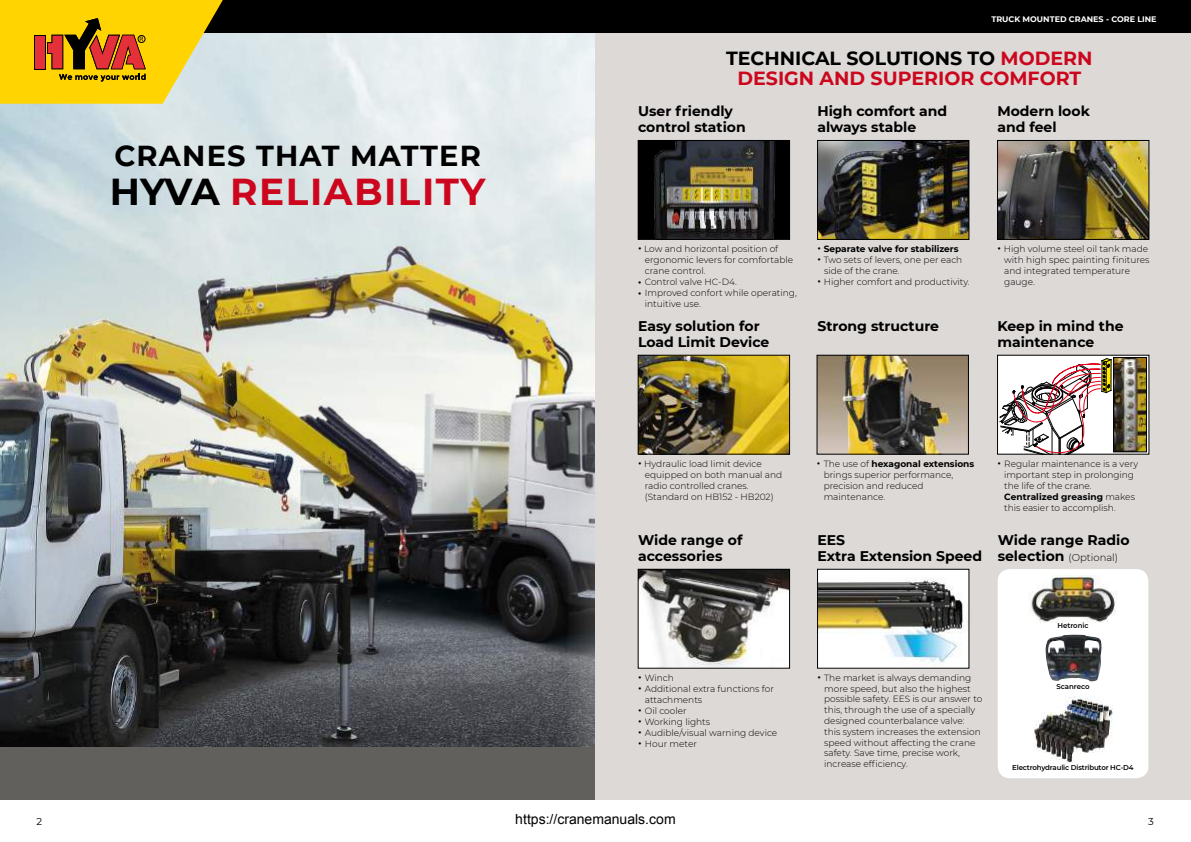
<style>
.page{position:relative;width:1191px;height:842px;background:#fff}
.page>*{position:absolute;margin:0;border:0;box-sizing:border-box;transform-origin:0 0}
.t1{font:700 37.4px "Montserrat";letter-spacing:.04em;color:#cc071d}
.t2{font:700 28.8px "Montserrat";letter-spacing:.04em;color:#000}
.t3{font:700 19px/20px "Montserrat";color:#cc071d;text-align:center}
.t4{font:700 14px/16px "Montserrat";color:#000}
.t5{font:300 10px "Montserrat";color:#000}
.t6{font:10px "Montserrat";color:#000}
.t7{font:300 9px/11px "Montserrat";color:#000}
.t8{font:700 9px "Montserrat";color:#000}
.t9{font:700 8px "Montserrat";color:#fff}
.t10{font:600 7px "Montserrat";letter-spacing:-.02em;color:#000}
.t11{font:600 7px "Montserrat";color:#000}
.s1{color:#000}
.s2{font-family:"Helvetica";font-weight:700;font-size:10px}
.s3{font-weight:700}
.s4{font-family:"Helvetica";font-size:10px}
.s5{font-weight:700;font-size:14px}
</style>
<div class="page">
<img style="left:0;top:33px;width:567px;height:714px">
<svg style="left:567px;top:33px;width:624px;height:767px"></svg>
<div style="left:0;top:747px;width:1191px;height:52px;background:#61605c"></div>
<div style="left:595px;top:3px;width:596px;height:796px;background:#dcd9d7"></div>
<div style="left:0;top:0;width:1191px;height:33px;background:#000"></div>
<svg style="left:0;top:0;width:223px;height:104px;background:#e3b721"></svg>
<img style="left:819px;top:357px;width:147px;height:95px">
<div style="left:817px;top:355px;width:151px;height:99px;border:1px solid #000"></div>
<img style="left:640px;top:357px;width:147px;height:95px">
<div style="left:638px;top:355px;width:151px;height:99px;border:1px solid #000"></div>
<img style="left:819px;top:571px;width:148px;height:95px">
<div style="left:817px;top:569px;width:152px;height:99px;border:1px solid #000"></div>
<img style="left:640px;top:571px;width:147px;height:95px">
<div style="left:638px;top:569px;width:151px;height:99px;border:1px solid #000"></div>
<img style="left:999px;top:142px;width:148px;height:96px">
<div style="left:997px;top:140px;width:152px;height:100px;border:1px solid #000"></div>
<div style="left:997px;top:569px;width:151px;height:209px;background:#fff;border-radius:12px"></div>
<img style="left:1029px;top:575px;width:88px;height:48px">
<img style="left:1033px;top:696px;width:79px;height:67px">
<img style="left:1045px;top:634px;width:56px;height:47px">
<svg style="left:999px;top:357px;width:148px;height:95px"></svg>
<img style="left:1115px;top:359px;width:29px;height:91px">
<div style="left:1113px;top:357px;width:33px;height:95px;border:1px solid #000"></div>
<svg style="left:999px;top:358px;width:112px;height:97px;background:#d2c4c3"></svg>
<img style="left:819px;top:142px;width:148px;height:96px">
<div style="left:817px;top:140px;width:152px;height:100px;border:1px solid #000"></div>
<div style="left:638px;top:140px;width:151px;height:99px;background:#000"></div>
<img style="left:653px;top:142px;width:123px;height:96px">
<div style="left:638px;top:140px;width:151px;height:100px;border:1px solid #000"></div>
<p class="t9" style="left:991px;top:14px;width:167px">TRUCK MOUNTED CRANES - CORE LINE</p>
<h2 class="t2" style="left:114px;top:135px;width:368px">CRANES THAT MATTER</h2>
<h1 class="t1" style="left:110px;top:164px;width:377px"><span class="s1">HYVA</span> RELIABILITY</h1>
<h3 class="t3" style="left:726px;top:47px;width:368px"><span class="s1">TECHNICAL SOLUTIONS TO</span> MODERN<br>DESIGN AND SUPERIOR COMFORT</h3>
<h3 class="t4" style="left:817px;top:102px;width:131px">High comfort and always stable</h3>
<h3 class="t4" style="left:638px;top:102px;width:109px">User friendly control station</h3>
<h3 class="t4" style="left:997px;top:102px;width:94px">Modern look and feel</h3>
<p class="t7" style="left:645px;top:243px;width:150px;text-indent:-7px"><span class="s2">•</span> Low and horizontal position of ergonomic levers for comfortable crane control.</p>
<p class="t7" style="left:638px;top:276px;width:100px"><span class="s3">•</span> Control valve HC-D4.</p>
<p class="t7" style="left:645px;top:287px;width:154px;text-indent:-7px"><span class="s3">•</span> Improved confort while operating, intuitive use.</p>
<h3 class="t4" style="left:638px;top:317px;width:133px">Easy solution for<br>Load Limit Device</h3>
<p class="t8" style="left:817px;top:243px;width:143px"><span class="s4">•</span> Separate valve for stabilizers</p>
<p class="t7" style="left:824px;top:254px;width:140px;text-indent:-7px"><span class="s2">•</span> Two sets of levers, one per each side of the crane.</p>
<p class="t7" style="left:817px;top:276px;width:154px"><span class="s2">•</span> Higher comfort and productivity.</p>
<h3 class="t4" style="left:817px;top:317px;width:123px">Strong structure</h3>
<p class="t7" style="left:1004px;top:243px;width:147px;text-indent:-7px"><span class="s2">•</span> High volume steel oil tank made with high spec painting finitures and integrated temperature gauge.</p>
<h3 class="t4" style="left:997px;top:317px;width:128px">Keep in mind the maintenance</h3>
<p class="t7" style="left:645px;top:458px;width:139px;text-indent:-7px"><span class="s2">•</span> Hydraulic load limit device equipped on both manual and radio controlled cranes. (Standard on HB152 - HB202)</p>
<h3 class="t4" style="left:638px;top:531px;width:106px">Wide range of accessories</h3>
<p class="t7" style="left:638px;top:672px;width:37px"><span class="s2">•</span> Winch</p>
<p class="t7" style="left:645px;top:683px;width:131px;text-indent:-7px"><span class="s2">•</span> Additional extra functions for attachments</p>
<p class="t7" style="left:638px;top:705px;width:50px"><span class="s2">•</span> Oil cooler</p>
<p class="t7" style="left:638px;top:716px;width:74px"><span class="s2">•</span> Working lights</p>
<p class="t7" style="left:638px;top:727px;width:141px"><span class="s2">•</span> Audible/visual warning device</p>
<p class="t7" style="left:638px;top:738px;width:60px"><span class="s2">•</span> Hour meter</p>
<p class="t7" style="left:823px;top:458px;width:152px;text-indent:-7px"><span class="s2">•</span> The use of <span class="s3">hexagonal extensions </span>brings superior performance, precision and reduced maintenance.</p>
<h3 class="t4" style="left:817px;top:531px;width:166px">EES<br>Extra Extension Speed</h3>
<p class="t7" style="left:1004px;top:458px;width:136px;text-indent:-7px"><span class="s2">•</span> Regular maintenance is a very important step in prolonging the life of the crane.<br><span class="s3">Centralized greasing</span> makes this easier to accomplish.</p>
<h3 class="t4" style="left:997px;top:531px;width:133px">Wide range Radio</h3>
<p class="t5" style="left:997px;top:551px;width:122px"><span class="s5">selection</span> (Optional)</p>
<p class="t7" style="left:824px;top:672px;width:160px;text-indent:-7px"><span class="s2">•</span> The market is always demanding more speed, but also the highest possible safety. EES is our answer to this, through the use of a specially designed counterbalance valve: this system increases the extension speed without affecting the crane safety. Save time, precise work, increase efficiency.</p>
<p class="t11" style="left:1057px;top:620px;width:33px">Hetronic</p>
<p class="t11" style="left:1056px;top:681px;width:35px">Scanreco</p>
<p class="t10" style="left:1012px;top:762px;width:123px">Electrohydraulic Distributor HC-D4</p>
<p class="t6" style="left:37px;top:815px;width:7px">2</p>
<p class="t6" style="left:1148px;top:815px;width:7px">3</p>
</div>
